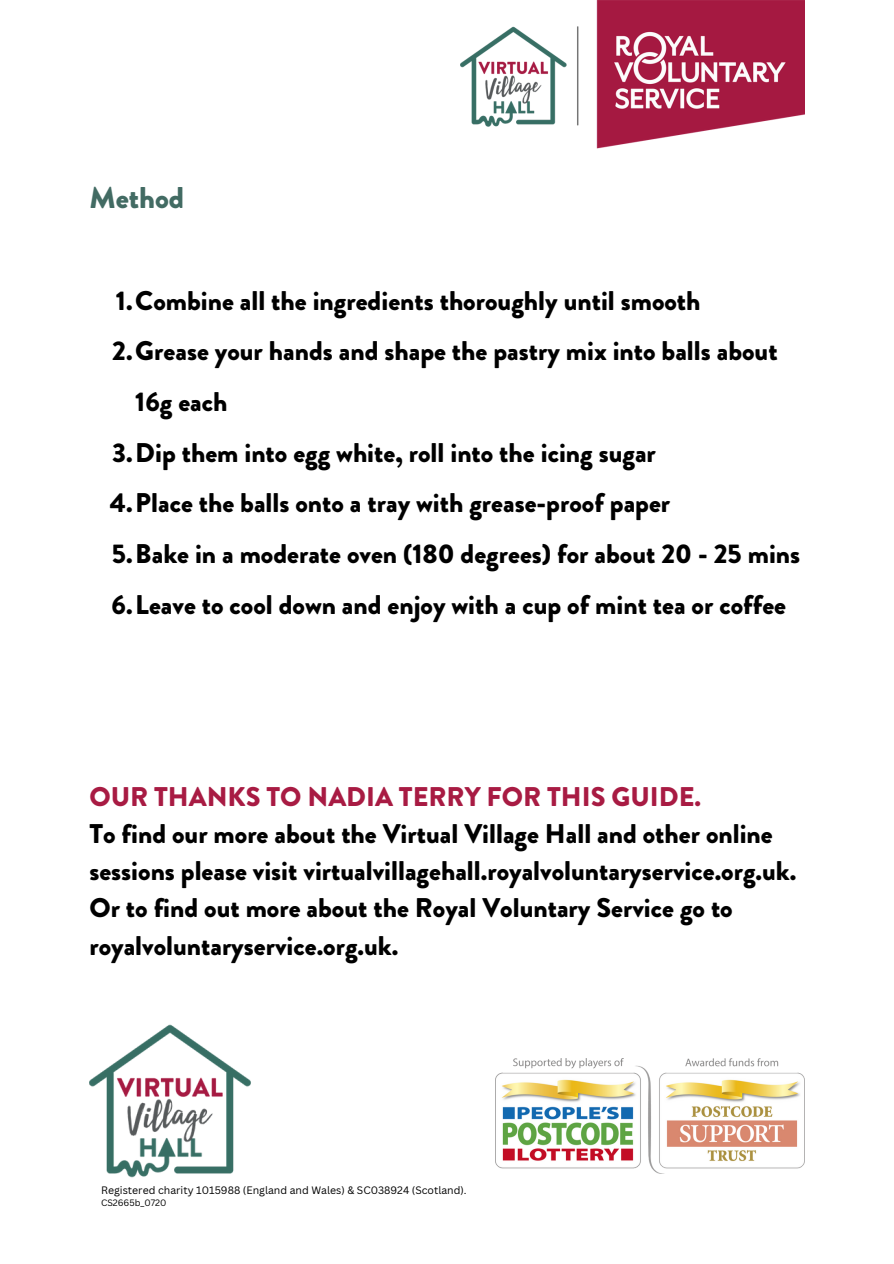
<style>
.page{position:relative;width:894px;height:1264px;background:#fff}
.page>*{position:absolute;margin:0;border:0;box-sizing:border-box;transform-origin:0 0}
.t1{font:900 30px "Brandon Grotesque";color:#426b63}
.t2{font:900 27px/37.2px "Brandon Grotesque";color:#000}
.t3{font:10.5px "Canva Sans";color:#000}
.t4{font:9px "Canva Sans";color:#000}
.s1{color:#a81b43}
</style>
<div class="page">
<img style="left:460px;top:0;width:344px;height:148px">
<img style="left:89px;top:1024px;width:162px;height:154px">
<img style="left:496px;top:1058px;width:308px;height:115px">
<p class="t1" style="left:89px;top:177px;width:96px">Method</p>
<h1 class="t2" style="left:116px;top:282px;width:586px">1.Combine all the ingredients thoroughly until smooth</h1>
<p class="t2" style="left:135px;top:326px;width:643px;line-height:50.7px;text-indent:-23px">2.Grease your hands and shape the pastry mix into balls about<br>16g each</p>
<p class="t2" style="left:112px;top:434px;width:545px">3.Dip them into egg white, roll into the icing sugar</p>
<p class="t2" style="left:110px;top:484px;width:561px">4.Place the balls onto a tray with grease-proof paper</p>
<p class="t2" style="left:112px;top:535px;width:689px">5.Bake in a moderate oven (180 degrees) for about 20 - 25 mins</p>
<p class="t2" style="left:111px;top:586px;width:676px">6.Leave to cool down and enjoy with a cup of mint tea or coffee</p>
<p class="t2" style="left:89px;top:778px;width:708px"><span class="s1">OUR THANKS TO NADIA TERRY FOR THIS GUIDE.<br></span>To find our more about the Virtual Village Hall and other online sessions please visit virtualvillagehall.royalvoluntaryservice.org.uk.<br>Or to find out more about the Royal Voluntary Service go to royalvoluntaryservice.org.uk.</p>
<p class="t3" style="left:101px;top:1182px;width:367px">Registered charity 1015988 (England and Wales) &amp; SC038924 (Scotland).</p>
<p class="t4" style="left:101px;top:1196px;width:67px">CS2665b_0720</p>
</div>
